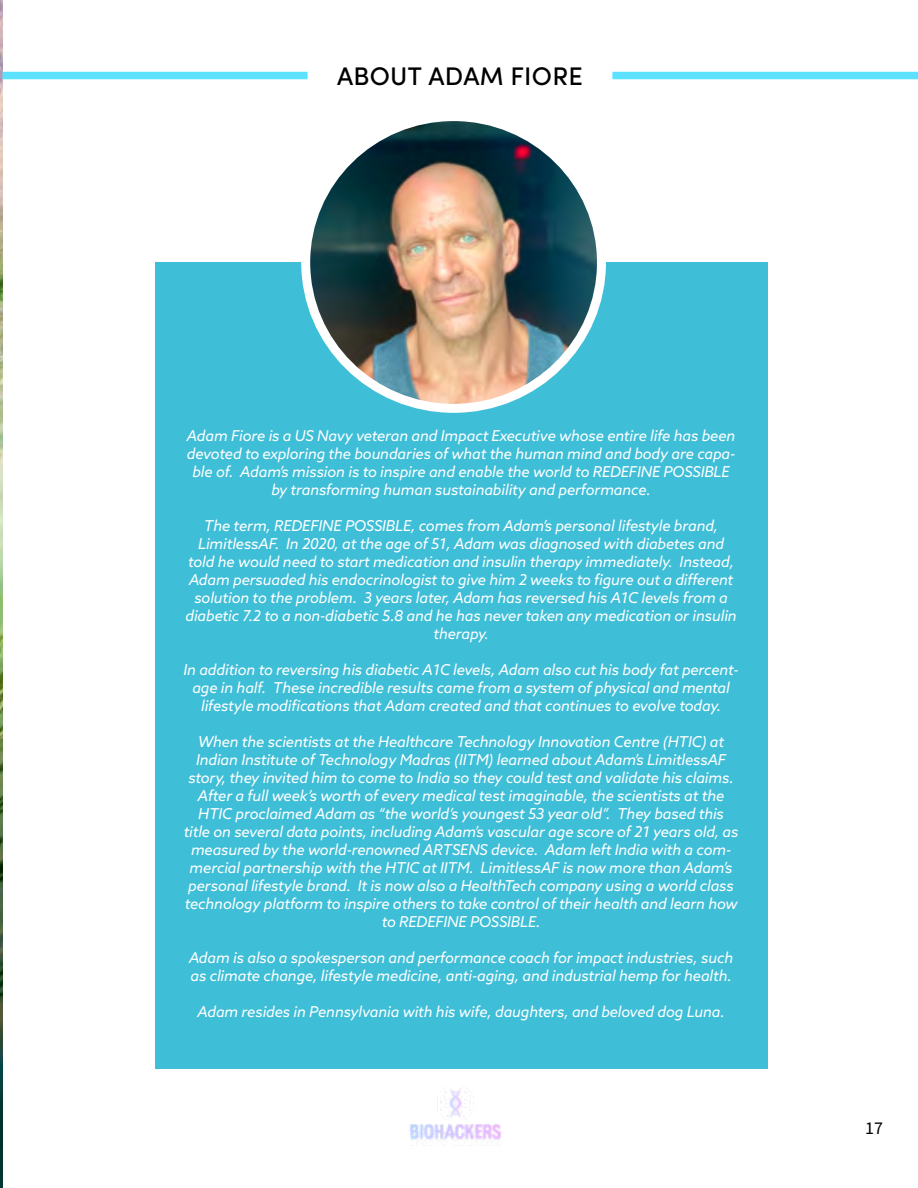
<style>
.page{position:relative;width:918px;height:1188px;background:#fff}
.page>*{position:absolute;margin:0;border:0;box-sizing:border-box;transform-origin:0 0}
.t1{font:500 25.5px "Sofia Pro";letter-spacing:.01em;color:#000}
.t2{font:18px "Source Sans Pro";color:#000}
.t3{font:italic 15px/18px "Azo Sans";letter-spacing:-.01em;color:#fff;text-align:center}
</style>
<div class="page">
<img style="left:409px;top:1088px;width:93px;height:58px">
<img style="left:0;top:0;width:2px;height:1188px">
<div style="left:155px;top:262px;width:612px;height:807px;background:#3ebed7"></div>
<img style="left:308px;top:122px;width:293px;height:286px">
<div style="left:301px;top:112px;width:305px;height:301px;border:9px solid #fff;border-radius:50%"></div>
<div style="left:2px;top:72px;width:306px;height:7px;background:#5ce1ff"></div>
<div style="left:612px;top:72px;width:306px;height:7px;background:#5ce1ff"></div>
<h1 class="t1" style="left:337px;top:57px;width:247px">ABOUT ADAM FIORE</h1>
<p class="t3" style="left:187px;top:426px;width:550px">Adam Fiore is a US Navy veteran and Impact Executive whose entire life has been devoted to exploring the boundaries of what the human mind and body are capa&shy;ble of. Adam’s mission is to inspire and enable the world to REDEFINE POSSIBLE by transforming human sustainability and performance.</p>
<p class="t3" style="left:185px;top:516px;width:553px">The term, REDEFINE POSSIBLE, comes from Adam’s personal lifestyle brand, LimitlessAF. In 2020, at the age of 51, Adam was diagnosed with diabetes and told he would need to start medication and insulin therapy immediately. Instead, Adam persuaded his endocrinologist to give him 2 weeks to figure out a different solution to the problem. 3 years later, Adam has reversed his A1C levels from a diabetic 7.2 to a non-diabetic 5.8 and he has never taken any medication or insulin therapy.</p>
<p class="t3" style="left:184px;top:660px;width:557px">In addition to reversing his diabetic A1C levels, Adam also cut his body fat percent&shy;age in half. These incredible results came from a system of physical and mental lifestyle modifications that Adam created and that continues to evolve today.</p>
<p class="t3" style="left:184px;top:732px;width:556px">When the scientists at the Healthcare Technology Innovation Centre (HTIC) at Indian Institute of Technology Madras (IITM) learned about Adam’s LimitlessAF story, they invited him to come to India so they could test and validate his claims.<br>After a full week’s worth of every medical test imaginable, the scientists at the HTIC proclaimed Adam as “the world’s youngest 53 year old”. They based this title on several data points, including Adam’s vascular age score of 21 years old, as measured by the world-renowned ARTSENS device. Adam left India with a com&shy;mercial partnership with the HTIC at IITM. LimitlessAF is now more than Adam’s personal lifestyle brand. It is now also a HealthTech company using a world class technology platform to inspire others to take control of their health and learn how to REDEFINE POSSIBLE.</p>
<p class="t3" style="left:189px;top:948px;width:546px;text-align:left">Adam is also a spokesperson and performance coach for impact industries, such as climate change, lifestyle medicine, anti-aging, and industrial hemp for health.</p>
<p class="t3" style="left:197px;top:1002px;width:529px">Adam resides in Pennsylvania with his wife, daughters, and beloved dog Luna.</p>
<p class="t2" style="left:865px;top:1116px;width:19px">17</p>
</div>
